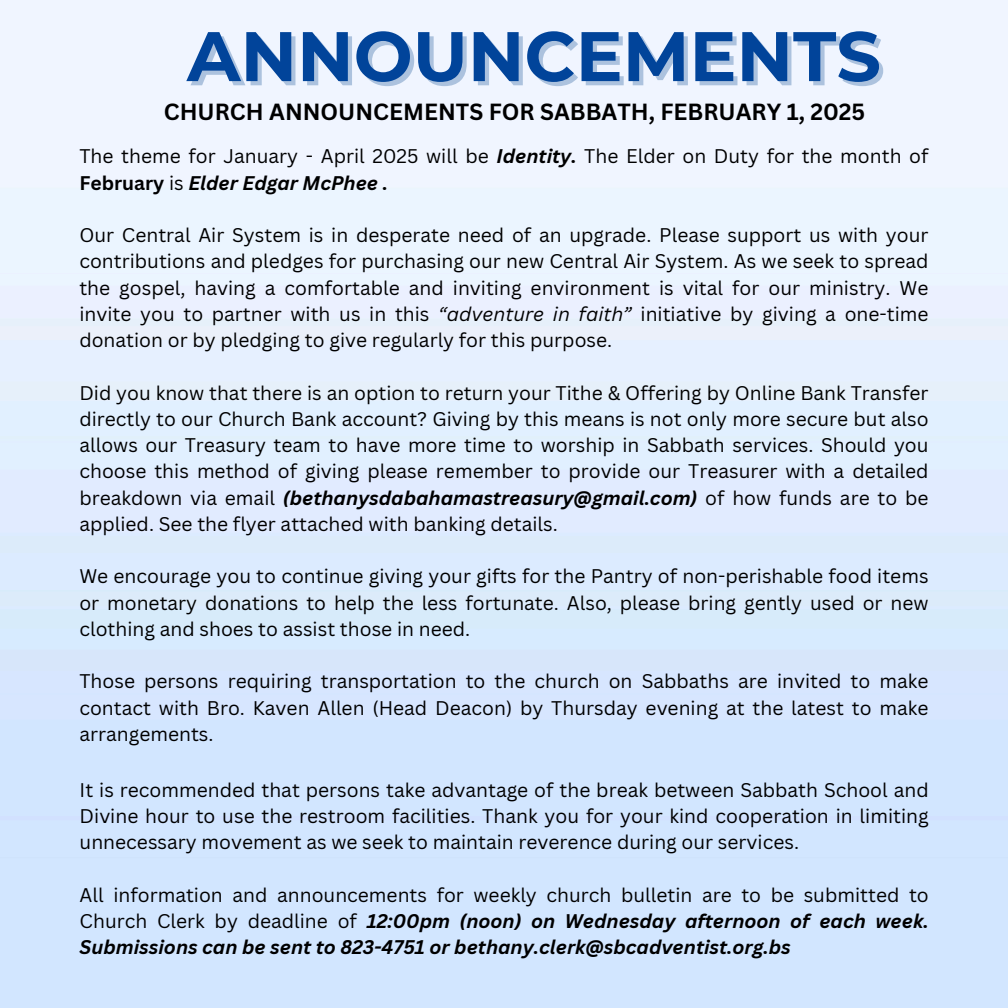
<style>
.page{position:relative;width:1008px;height:1008px;background:#fff}
.page>*{position:absolute;margin:0;border:0;box-sizing:border-box;transform-origin:0 0}
.t1{font:700 70px "Montserrat";color:#01449a}
.t2{font:700 22.75px "Canva Sans";color:#000}
.t3{font:19.25px/26.2px "Canva Sans";color:#000;text-align:justify}
.t4{font:italic 700 19.25px/26.2px "Canva Sans";color:#000;text-align:justify}
.s1{font-weight:700;font-style:italic}
.s2{font-weight:700}
.s3{font-style:italic}
.s4{font-weight:400;font-style:normal}
</style>
<div class="page">
<p class="t1" style="left:187px;top:13px;width:696px">ANNOUNCEMENTS</p>
<h1 class="t2" style="left:164px;top:96px;width:703px">CHURCH ANNOUNCEMENTS FOR SABBATH, FEBRUARY 1, 2025</h1>
<h2 class="t3" style="left:79px;top:143px;width:851px">The theme for January - April 2025 will be <span class="s1">Identity.</span> The Elder on Duty for the month of<br><span class="s2">February</span> is <span class="s1">Elder Edgar McPhee .</span></h2>
<p class="t3" style="left:79px;top:222px;width:851px">Our Central Air System is in desperate need of an upgrade. Please support us with your contributions and pledges for purchasing our new Central Air System. As we seek to spread the gospel, having a comfortable and inviting environment is vital for our ministry. We invite you to partner with us in this <span class="s3">“adventure in faith”</span> initiative by giving a one-time donation or by pledging to give regularly for this purpose.</p>
<p class="t3" style="left:79px;top:379px;width:851px">Did you know that there is an option to return your Tithe &amp; Offering by Online Bank Transfer directly to our Church Bank account? Giving by this means is not only more secure but also allows our Treasury team to have more time to worship in Sabbath services. Should you choose this method of giving please remember to provide our Treasurer with a detailed breakdown via email <span class="s1">(bethanysdabahamastreasury@gmail.com)</span> of how funds are to be applied. See the flyer attached with banking details.</p>
<p class="t3" style="left:79px;top:563px;width:851px">We encourage you to continue giving your gifts for the Pantry of non-perishable food items or monetary donations to help the less fortunate. Also, please bring gently used or new clothing and shoes to assist those in need.</p>
<p class="t3" style="left:79px;top:668px;width:851px">Those persons requiring transportation to the church on Sabbaths are invited to make contact with Bro. Kaven Allen (Head Deacon) by Thursday evening at the latest to make arrangements.</p>
<p class="t3" style="left:80px;top:776px;width:851px">It is recommended that persons take advantage of the break between Sabbath School and Divine hour to use the restroom facilities. Thank you for your kind cooperation in limiting unnecessary movement as we seek to maintain reverence during our services.</p>
<p class="t4" style="left:80px;top:881px;width:851px"><span class="s4">All information and announcements for weekly church bulletin are to be submitted to Church Clerk by deadline of</span> 12:00pm (noon) on Wednesday afternoon of each week.<br>Submissions can be sent to 823-4751 or bethany.clerk@sbcadventist.org.bs</p>
</div>
